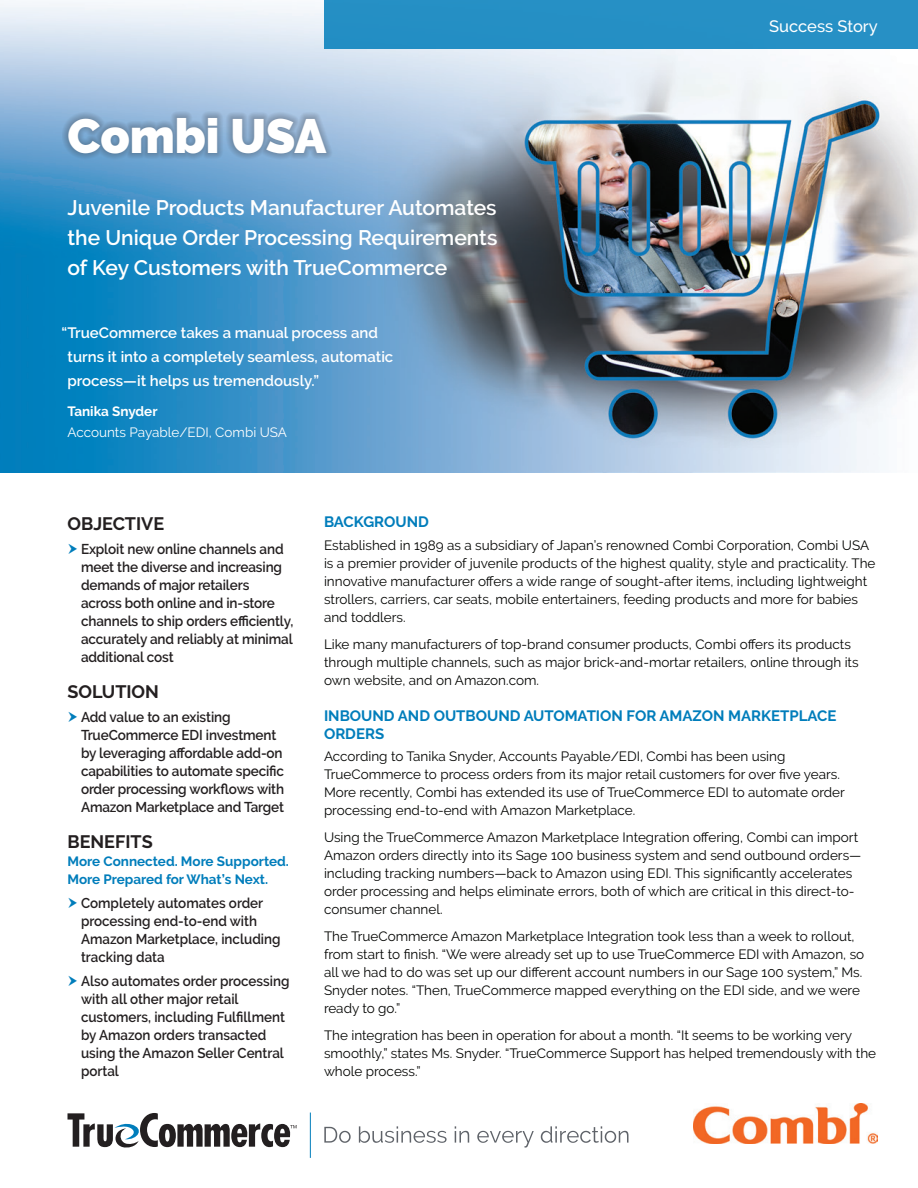
<style>
.page{position:relative;width:918px;height:1188px;background:#fff}
.page>*{position:absolute;margin:0;border:0;box-sizing:border-box;transform-origin:0 0}
.t1{font:900 48px "Raleway";letter-spacing:-.005em;color:#fff}
.Body{font:600 21px/30px "Raleway";color:#fff;text-align:justify}
.H3_Benefits{font:700 18px "Raleway";color:#231f20}
.t2{font:500 16.5px "Raleway";color:#fff}
.t3{font:600 15px/24px "Raleway";color:#fff}
.t4{font:700 15px/18px "Raleway";color:#007dbb}
.t5{font:600 14.25px/18px "Raleway";letter-spacing:-.01em;color:#231f20;scale:.95 1}
.t6{font:600 14.25px/18px "Raleway";letter-spacing:-.01em;color:#231f20;scale:.94 1}
.t7{font:13.5px/18px "Raleway";color:#040503}
.H3_Benefits-2{font:700 13.5px/18px "Raleway";color:#007dbb}
.Quote_Signature{font:13.5px/21px "Raleway";color:#fff}
.s1{font-weight:700}
</style>
<div class="page">
<img style="left:0;top:2px;width:918px;height:470px">
<div style="left:324px;top:0;width:594px;height:50px;background:#258fc4"></div>
<div style="left:62px;top:111px;width:271px;height:49px;background:#231f20;opacity:.5"></div>
<img style="left:693px;top:1103px;width:184px;height:41px">
<svg style="left:68px;top:1113px;width:229px;height:35px"></svg>
<svg style="left:324px;top:1127px;width:27px;height:16px"></svg>
<svg style="left:359px;top:1126px;width:88px;height:17px"></svg>
<svg style="left:455px;top:1126px;width:14px;height:17px"></svg>
<svg style="left:477px;top:1131px;width:57px;height:17px"></svg>
<svg style="left:541px;top:1126px;width:88px;height:17px"></svg>
<hr style="left:310px;top:1113px;width:1px;height:45px;background:#007dbb">
<p class="t1" style="left:68px;top:108px;width:260px">Combi USA</p>
<p class="Body" style="left:68px;top:193px;width:431px">Juvenile Products Manufacturer Automates the Unique Order Processing Requirements of Key Customers with TrueCommerce</p>
<p class="t3" style="left:68px;top:321px;width:327px;text-indent:-6px">“TrueCommerce takes a manual process and turns it into a completely seamless, automatic process—it helps us tremendously.”</p>
<p class="Quote_Signature" style="left:68px;top:401px;width:221px"><span class="s1">Tanika Snyder<br></span>Accounts Payable/EDI, Combi USA</p>
<p class="t2" style="left:769px;top:16px;width:110px">Success Story</p>
<p class="H3_Benefits" style="left:68px;top:513px;width:98px">OBJECTIVE</p>
<p class="t5" style="left:81px;top:540px;width:225px">Exploit new online channels and meet the diverse and increasing demands of major retailers across both online and in-store channels to ship orders efficiently, accurately and reliably at minimal additional cost</p>
<p class="H3_Benefits" style="left:68px;top:681px;width:93px">SOLUTION</p>
<p class="t5" style="left:81px;top:708px;width:215px">Add value to an existing<br>TrueCommerce EDI investment by leveraging affordable add-on capabilities to automate specific order processing workflows with<br>Amazon Marketplace and Target</p>
<p class="H3_Benefits" style="left:68px;top:831px;width:87px">BENEFITS</p>
<p class="H3_Benefits-2" style="left:68px;top:852px;width:223px">More Connected. More Supported.<br>More Prepared for What’s Next.</p>
<p class="t6" style="left:81px;top:894px;width:214px">Completely automates order processing end-to-end with<br>Amazon Marketplace, including tracking data</p>
<p class="t6" style="left:81px;top:972px;width:223px">Also automates order processing with all other major retail customers, including Fulfillment by Amazon orders transacted using the Amazon Seller Central portal</p>
<h1 class="t4" style="left:324px;top:513px;width:107px">BACKGROUND</h1>
<p class="t7" style="left:324px;top:536px;width:553px">Established in 1989 as a subsidiary of Japan’s renowned Combi Corporation, Combi USA is a premier provider of juvenile products of the highest quality, style and practicality. The innovative manufacturer offers a wide range of sought-after items, including lightweight strollers, carriers, car seats, mobile entertainers, feeding products and more for babies and toddlers.</p>
<p class="t7" style="left:324px;top:635px;width:536px">Like many manufacturers of top-brand consumer products, Combi offers its products through multiple channels, such as major brick-and-mortar retailers, online through its own website, and on Amazon.com.</p>
<h1 class="t4" style="left:324px;top:706px;width:514px">INBOUND AND OUTBOUND AUTOMATION FOR AMAZON MARKETPLACE<br>ORDERS</h1>
<p class="t7" style="left:324px;top:747px;width:522px">According to Tanika Snyder, Accounts Payable/EDI, Combi has been using TrueCommerce to process orders from its major retail customers for over five years.<br>More recently, Combi has extended its use of TrueCommerce EDI to automate order processing end-to-end with Amazon Marketplace.</p>
<p class="t7" style="left:324px;top:828px;width:539px">Using the TrueCommerce Amazon Marketplace Integration offering, Combi can import Amazon orders directly into its Sage 100 business system and send outbound orders— including tracking numbers—back to Amazon using EDI. This significantly accelerates order processing and helps eliminate errors, both of which are critical in this direct-to&shy;consumer channel.</p>
<p class="t7" style="left:324px;top:927px;width:542px">The TrueCommerce Amazon Marketplace Integration took less than a week to rollout, from start to finish. “We were already set up to use TrueCommerce EDI with Amazon, so all we had to do was set up our different account numbers in our Sage 100 system,” Ms.<br>Snyder notes. “Then, TrueCommerce mapped everything on the EDI side, and we were ready to go.”</p>
<p class="t7" style="left:324px;top:1026px;width:554px">The integration has been in operation for about a month. “It seems to be working very smoothly,” states Ms. Snyder. “TrueCommerce Support has helped tremendously with the whole process.”</p>
</div>
